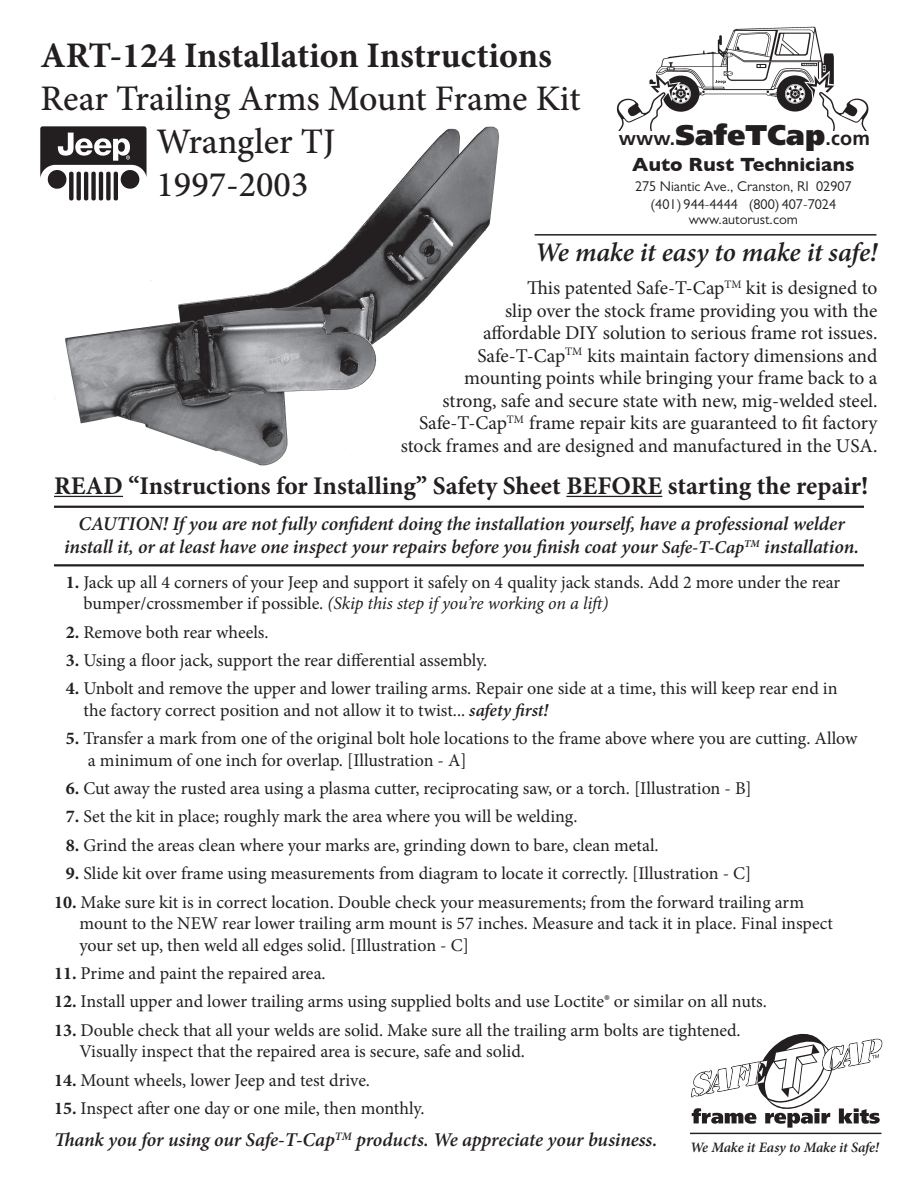
<style>
.page{position:relative;width:918px;height:1188px;background:#fff}
.page>*{position:absolute;margin:0;border:0;box-sizing:border-box;transform-origin:0 0}
.t1{font:500 36px/43.2px "Minion Pro";color:#231f20}
.t2{font:700 36px "Minion Pro";color:#231f20}
.t3{font:900 28.5px "Frutiger";letter-spacing:.01em;color:#231f20}
.t4{font:italic 600 27px "Minion Pro";letter-spacing:-.005em;color:#231f20}
.t5{font:700 25.5px "Minion Pro";color:#231f20}
.t6{font:19.5px/22.5px "Minion Pro";letter-spacing:-.005em;color:#231f20;text-align:right}
.t7{font:italic 600 19.5px/23.4px "Minion Pro";letter-spacing:-.005em;color:#231f20;text-align:center}
.t8{font:700 19.5px "Gill Sans";color:#231f20}
.t9{font:18px/21.6px "Minion Pro";letter-spacing:-.005em;color:#231f20}
.t10{font:italic 600 14.4px "Minion Pro";letter-spacing:-.01em;color:#231f20}
.t11{font:14.25px/18px "Gill Sans";color:#231f20;text-align:center}
.s1{font-weight:700;font-size:19.35px}
.s2{font-weight:700;font-size:19.8px}
.s3{font-size:18px}
.s4{font-weight:700}
.s5{color:#fff}
.s6{font-style:italic}
.s7{font-weight:600;font-style:italic}
</style>
<div class="page">
<img style="left:54px;top:126px;width:446px;height:340px">
<hr style="left:690px;top:1133px;width:191px;height:1px;background:#231f20">
<hr style="left:535px;top:234px;width:341px;height:2px;background:#231f20">
<hr style="left:54px;top:496px;width:69px;height:1px;background:#231f20">
<hr style="left:566px;top:496px;width:96px;height:1px;background:#231f20">
<hr style="left:54px;top:564px;width:810px;height:2px;background:#231f20">
<hr style="left:54px;top:506px;width:810px;height:2px;background:#231f20">
<img style="left:40px;top:126px;width:138px;height:85px">
<img style="left:616px;top:26px;width:253px;height:105px">
<svg style="left:691px;top:1033px;width:192px;height:95px"></svg>
<h1 class="t2" style="left:40px;top:30px;width:513px">ART-124 Installation Instructions</h1>
<h1 class="t1" style="left:157px;top:77px;width:425px;text-indent:-116px">Rear Trailing Arms Mount Frame Kit<br>Wrangler TJ<br>1997-2003</h1>
<h2 class="t3" style="left:619px;top:117px;width:253px"><span class="s1">www.</span>SafeTCap<span class="s2">.com</span></h2>
<p class="t8" style="left:632px;top:153px;width:224px">Auto Rust Technicians</p>
<p class="t11" style="left:635px;top:177px;width:218px">275 Niantic Ave., Cranston, RI 02907 (401) 944-4444 (800) 407-7024</p>
<p class="t11" style="left:689px;top:210px;width:111px">www.autorust.com</p>
<h3 class="t4" style="left:535px;top:233px;width:344px">We make it easy to make it safe!</h3>
<p class="t6" style="left:401px;top:277px;width:478px">This patented Safe-T-Cap<sup>TM</sup> kit is designed to<br>slip over the stock frame providing you with the<br>affordable DIY solution to serious frame rot issues.<br>Safe-T-Cap<sup>TM</sup> kits maintain factory dimensions and mounting points while bringing your frame back to a<br>strong, safe and secure state with new, mig-welded steel.<br>Safe-T-Cap<sup>TM</sup> frame repair kits are guaranteed to fit factory stock frames and are designed and manufactured in the USA.</p>
<h3 class="t5" style="left:54px;top:468px;width:816px">READ “Instructions for Installing” Safety Sheet BEFORE starting the repair!</h3>
<p class="t7" style="left:64px;top:511px;width:797px">CAUTION! If you are not fully confident doing the installation yourself, have a professional welder install it, or at least have one inspect your repairs before you finish coat your <span class="s3">Safe-T-Cap</span><sup>TM</sup> installation.</p>
<p class="t9" style="left:54px;top:571px;width:788px;text-indent:12px"><span class="s4">1.</span> Jack up all 4 corners of your Jeep and support it safely on 4 quality jack stands. Add 2 more under the rear <span class="s5">xxx</span> bumper/crossmember if possible. <span class="s6">(Skip this step if you’re working on a lift)</span></p>
<p class="t9" style="left:66px;top:621px;width:204px"><span class="s4">2.</span> Remove both rear wheels.</p>
<p class="t9" style="left:66px;top:649px;width:423px"><span class="s4">3.</span> Using a floor jack, support the rear differential assembly.</p>
<p class="t9" style="left:54px;top:678px;width:785px;text-indent:12px"><span class="s4">4.</span> Unbolt and remove the upper and lower trailing arms. Repair one side at a time, this will keep rear end in <span class="s5">xxx</span> the factory correct position and not allow it to twist... <span class="s7">safety first!</span></p>
<p class="t9" style="left:54px;top:728px;width:805px;text-indent:12px"><span class="s4">5.</span> Transfer a mark from one of the original bolt hole locations to the frame above where you are cutting. Allow <span class="s5">xxxx</span>a minimum of one inch for overlap. [Illustration - A]</p>
<p class="t9" style="left:66px;top:778px;width:688px"><span class="s4">6.</span> Cut away the rusted area using a plasma cutter, reciprocating saw, or a torch. [Illustration - B]</p>
<p class="t9" style="left:66px;top:806px;width:513px"><span class="s4">7.</span> Set the kit in place; roughly mark the area where you will be welding.</p>
<p class="t9" style="left:66px;top:834px;width:594px"><span class="s4">8.</span> Grind the areas clean where your marks are, grinding down to bare, clean metal.</p>
<p class="t9" style="left:66px;top:863px;width:687px"><span class="s4">9.</span> Slide kit over frame using measurements from diagram to locate it correctly. [Illustration - C]</p>
<p class="t9" style="left:54px;top:891px;width:781px"><span class="s4">10.</span> Make sure kit is in correct location. Double check your measurements; from the forward trailing arm <span class="s5">xxx</span>mount to the NEW rear lower trailing arm mount is 57 inches. Measure and tack it in place. Final inspect <span class="s5">xxx</span>your set up, then weld all edges solid. [Illustration - C]</p>
<p class="t9" style="left:54px;top:963px;width:273px"><span class="s4">11.</span> Prime and paint the repaired area.</p>
<p class="t9" style="left:54px;top:991px;width:715px"><span class="s4">12.</span> Install upper and lower trailing arms using supplied bolts and use Loctite® or similar on all nuts.</p>
<p class="t9" style="left:54px;top:1019px;width:688px"><span class="s4">13.</span> Double check that all your welds are solid. Make sure all the trailing arm bolts are tightened. <span class="s5">xxx</span>Visually inspect that the repaired area is secure, safe and solid.</p>
<p class="t9" style="left:54px;top:1069px;width:318px"><span class="s4">14.</span> Mount wheels, lower Jeep and test drive.</p>
<p class="t9" style="left:54px;top:1098px;width:372px"><span class="s4">15.</span> Inspect after one day or one mile, then monthly.</p>
<p class="t7" style="left:54px;top:1128px;width:605px">Thank you for using our Safe-T-Cap<sup>TM</sup> products. We appreciate your business.</p>
<p class="t10" style="left:690px;top:1137px;width:191px">We Make it Easy to Make it Safe!</p>
</div>
